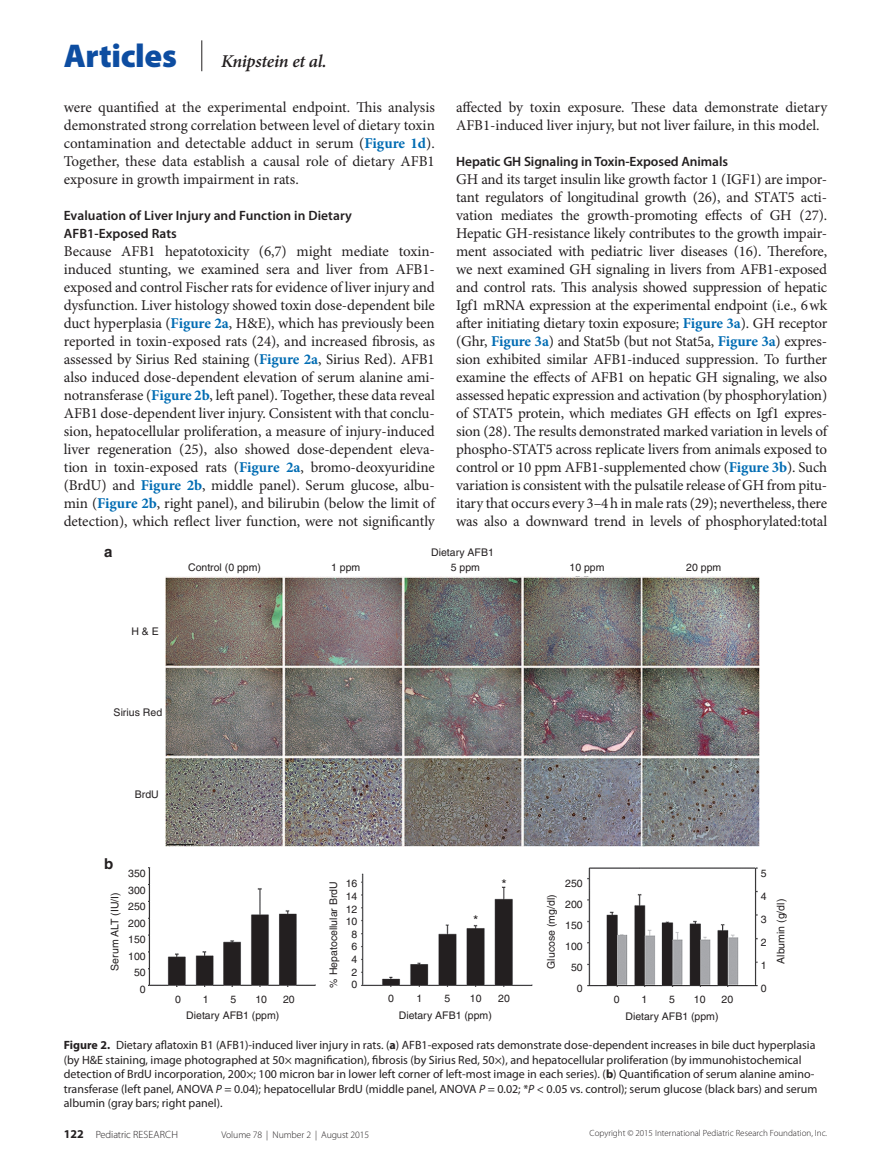
<style>
.page{position:relative;width:891px;height:1175px;background:#fff}
.page>*{position:absolute;margin:0;border:0;box-sizing:border-box;transform-origin:0 0}
.t1{font:900 33px "Myriad Pro";letter-spacing:-.01em;color:#0d4da1}
.t2{font:italic 600 18px "Minion Pro";letter-spacing:-.02em;color:#231f20}
.t3{font:15px/18px "Minion Pro";letter-spacing:-.005em;color:#231f20;text-align:justify}
.t4{font:700 15px "Helvetica";color:#231f20}
.t5{font:600 13.5px/18px "Myriad Pro";letter-spacing:.005em;color:#231f20}
.t6{font:13.5px "Helvetica";color:#231f20}
.t7{font:12px/14.4px "Myriad Pro";color:#231f20}
.t8{font:10.5px/16.5px "Helvetica";color:#231f20;text-align:right}
.t9{font:300 10.5px "Myriad Pro";letter-spacing:-.01em;color:#231f20}
.t10{font:300 9.75px "Myriad Pro";letter-spacing:-.01em;color:#231f20}
.t11{font:300 9px "Myriad Pro";color:#231f20}
.s1{font-weight:700;color:#006cb3}
.s2{font-weight:700}
.s3{font-style:italic}
.s4{font-weight:700;font-size:12px}
</style>
<div class="page">
<hr style="left:201px;top:40px;width:1px;height:31px;background:#231f20">
<img style="left:148px;top:868px;width:609px;height:118px">
<img style="left:166px;top:576px;width:593px;height:270px">
<h1 class="t1" style="left:64px;top:38px;width:115px">Articles</h1>
<p class="t2" style="left:221px;top:49px;width:107px">Knipstein et al.</p>
<p class="t3" style="left:64px;top:98px;width:373px">were quantified at the experimental endpoint. This analysis demonstrated strong correlation between level of dietary toxin contamination and detectable adduct in serum (<span class="s1">Figure 1d</span>).<br>Together, these data establish a causal role of dietary AFB1 exposure in growth impairment in rats.</p>
<p class="t5" style="left:64px;top:206px;width:290px">Evaluation of Liver Injury and Function in Dietary<br>AFB1-Exposed Rats</p>
<p class="t3" style="left:64px;top:242px;width:373px">Because AFB1 hepatotoxicity (6,7) might mediate toxin&shy;induced stunting, we examined sera and liver from AFB1- exposed and control Fischer rats for evidence of liver injury and dysfunction. Liver histology showed toxin dose-dependent bile duct hyperplasia (<span class="s1">Figure 2a</span>, H&amp;E), which has previously been reported in toxin-exposed rats (24), and increased fibrosis, as assessed by Sirius Red staining (<span class="s1">Figure 2a</span>, Sirius Red). AFB1 also induced dose-dependent elevation of serum alanine ami&shy;notransferase (<span class="s1">Figure 2b</span>, left panel). Together, these data reveal AFB1 dose-dependent liver injury. Consistent with that conclu&shy;sion, hepatocellular proliferation, a measure of injury-induced liver regeneration (25), also showed dose-dependent eleva&shy;tion in toxin-exposed rats (<span class="s1">Figure 2a</span>, bromo-deoxyuridine (BrdU) and <span class="s1">Figure 2b</span>, middle panel). Serum glucose, albu&shy;min (<span class="s1">Figure 2b</span>, right panel), and bilirubin (below the limit of detection), which reflect liver function, were not significantly</p>
<p class="t3" style="left:456px;top:98px;width:373px">affected by toxin exposure. These data demonstrate dietary<br>AFB1-induced liver injury, but not liver failure, in this model.</p>
<p class="t5" style="left:456px;top:152px;width:273px">Hepatic GH Signaling in Toxin-Exposed Animals</p>
<p class="t3" style="left:456px;top:170px;width:373px">GH and its target insulin like growth factor 1 (IGF1) are impor&shy;tant regulators of longitudinal growth (26), and STAT5 acti&shy;vation mediates the growth-promoting effects of GH (27).<br>Hepatic GH-resistance likely contributes to the growth impair&shy;ment associated with pediatric liver diseases (16). Therefore, we next examined GH signaling in livers from AFB1-exposed and control rats. This analysis showed suppression of hepatic Igf1 mRNA expression at the experimental endpoint (i.e., 6wk after initiating dietary toxin exposure; <span class="s1">Figure 3a</span>). GH receptor (Ghr, <span class="s1">Figure 3a</span>) and Stat5b (but not Stat5a, <span class="s1">Figure 3a</span>) expres&shy;sion exhibited similar AFB1-induced suppression. To further examine the effects of AFB1 on hepatic GH signaling, we also assessed hepatic expression and activation (by phosphorylation) of STAT5 protein, which mediates GH effects on Igf1 expres&shy;sion (28). The results demonstrated marked variation in levels of phospho-STAT5 across replicate livers from animals exposed to control or 10 ppm AFB1-supplemented chow (<span class="s1">Figure 3b</span>). Such variation is consistent with the pulsatile release of GH from pitu&shy;itary that occurs every 3–4h in male rats (29); nevertheless, there was also a downward trend in levels of phosphorylated:total</p>
<p class="t4" style="left:104px;top:542px;width:10px">a</p>
<p class="t8" style="left:131px;top:623px;width:29px">H &amp; E</p>
<p class="t8" style="left:431px;top:544px;width:64px">Dietary AFB1</p>
<p class="t8" style="left:188px;top:559px;width:74px">Control (0 ppm)</p>
<p class="t8" style="left:331px;top:559px;width:31px">1 ppm</p>
<p class="t8" style="left:451px;top:559px;width:31px">5 ppm</p>
<p class="t8" style="left:570px;top:559px;width:37px">10 ppm</p>
<p class="t8" style="left:686px;top:559px;width:37px">20 ppm</p>
<p class="t8" style="left:114px;top:703px;width:50px">Sirius Red</p>
<p class="t8" style="left:135px;top:786px;width:25px">BrdU</p>
<p class="t4" style="left:104px;top:854px;width:11px">b</p>
<p class="t8" style="left:128px;top:865px;width:19px">350<br>300<br>250<br>200<br>150<br>100<br>50<br>0</p>
<p class="t8" style="left:107px;top:970px;width:80px;rotate:-90deg">Serum ALT (IU/I)</p>
<p class="t8" style="left:231px;top:991px;width:7px">5</p>
<p class="t8" style="left:255px;top:991px;width:13px">10</p>
<p class="t8" style="left:283px;top:991px;width:13px">20</p>
<p class="t8" style="left:175px;top:991px;width:7px">0</p>
<p class="t8" style="left:186px;top:991px;width:95px;line-height:15.5px;text-align:left;text-indent:17px">1<br>Dietary AFB1 (ppm)</p>
<p class="t8" style="left:346px;top:875px;width:13px">16</p>
<p class="t8" style="left:565px;top:875px;width:19px">250</p>
<p class="t8" style="left:761px;top:861px;width:7px;line-height:23px;text-align:justify">5<br>4<br>3<br>2<br>1<br>0</p>
<p class="t6" style="left:501px;top:876px;width:7px">*</p>
<p class="t8" style="left:325px;top:987px;width:108px;rotate:-90deg">% Hepatocellular BrdU</p>
<p class="t8" style="left:346px;top:890px;width:13px;line-height:12.6px;text-align:center">14<br>12<br>10<br>8<br>6<br>4<br>2<br>0</p>
<p class="t8" style="left:543px;top:968px;width:76px;rotate:-90deg">Glucose (mg/dl)</p>
<p class="t8" style="left:773px;top:963px;width:66px;rotate:-90deg">Albumin (g/dl)</p>
<p class="t8" style="left:641px;top:990px;width:7px">1</p>
<p class="t8" style="left:669px;top:990px;width:7px">5</p>
<p class="t8" style="left:694px;top:990px;width:13px">10</p>
<p class="t8" style="left:722px;top:990px;width:13px">20</p>
<p class="t8" style="left:565px;top:894px;width:19px;line-height:21px">200<br>150<br>100<br>50<br>0</p>
<p class="t6" style="left:473px;top:912px;width:7px">*</p>
<p class="t8" style="left:388px;top:990px;width:7px">0</p>
<p class="t8" style="left:416px;top:990px;width:7px">1</p>
<p class="t8" style="left:445px;top:990px;width:7px">5</p>
<p class="t8" style="left:470px;top:990px;width:13px">10</p>
<p class="t8" style="left:498px;top:990px;width:13px">20</p>
<p class="t8" style="left:614px;top:990px;width:7px">0</p>
<p class="t8" style="left:399px;top:1007px;width:95px">Dietary AFB1 (ppm)</p>
<p class="t8" style="left:625px;top:1008px;width:95px">Dietary AFB1 (ppm)</p>
<p class="t7" style="left:64px;top:1037px;width:755px"><span class="s2">Figure 2.</span> Dietary aflatoxin B1 (AFB1)-induced liver injury in rats. (<span class="s2">a</span>) AFB1-exposed rats demonstrate dose-dependent increases in bile duct hyperplasia (by H&amp;E staining, image photographed at 50× magnification), fibrosis (by Sirius Red, 50×), and hepatocellular proliferation (by immunohistochemical detection of BrdU incorporation, 200×; 100 micron bar in lower left corner of left-most image in each series). (<span class="s2">b</span>) Quantification of serum alanine amino&shy;transferase (left panel, ANOVA <span class="s3">P</span> = 0.04); hepatocellular BrdU (middle panel, ANOVA <span class="s3">P</span> = 0.02; *<span class="s3">P</span> &lt; 0.05 vs. control); serum glucose (black bars) and serum albumin (gray bars; right panel).</p>
<p class="t9" style="left:64px;top:1129px;width:97px"><span class="s4">122</span> Pediatric Research</p>
<p class="t10" style="left:222px;top:1129px;width:149px">Volume 78 | Number 2 | August 2015</p>
<p class="t11" style="left:590px;top:1128px;width:239px">Copyright © 2015 International Pediatric Research Foundation, Inc.</p>
</div>
